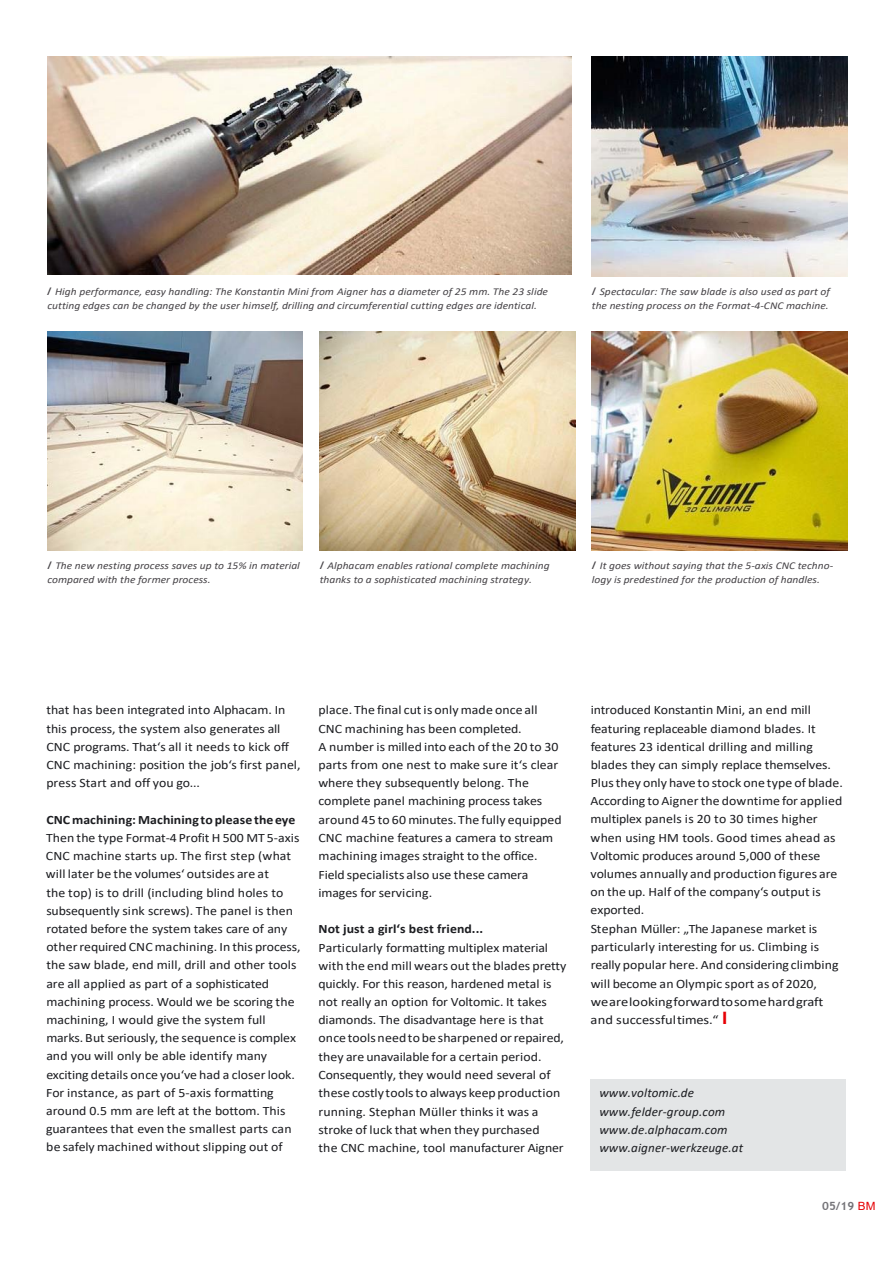
<style>
.page{position:relative;width:893px;height:1263px;background:#fff}
.page>*{position:absolute;margin:0;border:0;box-sizing:border-box;transform-origin:0 0}
.t1{font:12.75px/18.1px "Calibri";color:#1b1c20;scale:1.08 1}
.t2{font:italic 12.75px/18.1px "Calibri";letter-spacing:.01em;color:#1b1c20}
.t3{font:700 12.75px "Calibri";letter-spacing:.005em;color:#1b1c20;scale:1.08 1}
.t4{font:700 11.4px "Trebuchet MS";color:#747378}
.t5{font:italic 10.5px/14.4px "Calibri";color:#454246;scale:1.1 1}
.s1{font-family:"Trebuchet MS";font-weight:700;font-style:normal}
.s2{font-family:"Source Sans Pro";font-weight:600;font-size:18.75px;color:#e60005}
.s3{font-family:"Arial";font-weight:400;color:#e60005}
</style>
<div class="page">
<div style="left:591px;top:1079px;width:255px;height:91px;background:#e3e5e6"></div>
<img style="left:47px;top:56px;width:525px;height:219px">
<img style="left:592px;top:57px;width:255px;height:219px">
<img style="left:47px;top:331px;width:256px;height:220px">
<img style="left:320px;top:331px;width:255px;height:220px">
<img style="left:592px;top:331px;width:255px;height:220px">
<p class="t5" style="left:47px;top:284px;width:457px"><span class="s1">/</span> High performance, easy handling: The Konstantin Mini from Aigner has a diameter of 25 mm. The 23 slide cutting edges can be changed by the user himself, drilling and circumferential cutting edges are identical.</p>
<p class="t5" style="left:592px;top:283px;width:218px"><span class="s1">/</span> Spectacular: The saw blade is also used as part of the nesting process on the Format-4-CNC machine.</p>
<p class="t5" style="left:47px;top:557px;width:231px"><span class="s1">/</span> The new nesting process saves up to 15% in material compared with the former process.</p>
<p class="t5" style="left:320px;top:558px;width:211px"><span class="s1">/</span> Alphacam enables rational complete machining thanks to a sophisticated machining strategy.</p>
<p class="t5" style="left:592px;top:558px;width:221px"><span class="s1">/</span> It goes without saying that the 5-axis CNC techno&shy;logy is predestined for the production of handles.</p>
<p class="t1" style="left:46px;top:701px;width:237px">that has been integrated into Alphacam. In this process, the system also generates all CNC programs. That‘s all it needs to kick off CNC machining: position the job‘s first panel, press Start and off you go...</p>
<p class="t3" style="left:46px;top:811px;width:232px">CNC machining: Machiningtopleasethe eye</p>
<p class="t1" style="left:46px;top:828px;width:237px">Then the type Format-4 Profit H 500 MT 5-axis CNC machine starts up. The first step (what will later be the volumes‘ outsides are at<br>the top) is to drill (including blind holes to subsequently sink screws). The panel is then rotated before the system takes care of any otherrequired CNC machining. In this process, the saw blade, end mill, drill and other tools are all applied as part of a sophisticated machining process. Would we be scoring the machining, I would give the system full marks. But seriously,the sequence is complex and you will only be able identify many exciting details once you‘ve had a closer look.<br>For instance, as part of 5-axis formatting around 0.5 mm are left at the bottom. This guarantees that even the smallest parts can be safely machined without slipping out of</p>
<p class="t1" style="left:318px;top:701px;width:227px">place. The final cutis only made once all CNC machining has been completed.<br>A number is milled into each of the 20 to 30 parts from one nest to make sure it‘s clear where they subsequently belong. The complete panel machining process takes around 45 to 60minutes. The fully equipped CNC machine features a camera to stream machining images straight to the office.<br>Field specialists also use these camera images for servicing.</p>
<p class="t3" style="left:319px;top:920px;width:154px">Not just a girl‘s best friend...</p>
<p class="t1" style="left:319px;top:938px;width:231px">Particularly formatting multiplex material with the end mill wears outthe blades pretty quickly. For this reason, hardened metal is not really an option for Voltomic. It takes diamonds. The disadvantage here is that oncetools needtobe sharpened orrepaired, they are unavailable for a certain period.<br>Consequently, they would need several of these costly toolsto always keep production running. Stephan Müller thinks it was a stroke of luck that when they purchased<br>the CNC machine, tool manufacturer Aigner</p>
<p class="t1" style="left:591px;top:701px;width:235px">introduced Konstantin Mini, an end mill featuring replaceable diamond blades. It features 23 identical drilling and milling blades they can simply replace themselves.<br>Plusthey only have to stock one type of blade.<br>According to Aignerthe downtime for applied multiplex panels is 20 to 30 times higher when using HM tools. Good times ahead as Voltomic produces around 5,000 of these volumes annually and production figures are on the up. Half of the company‘s output is exported.<br>Stephan Müller: „The Japanese market is particularly interesting for us. Climbing is really popular here. And considering climbing will become an Olympic sport as of 2020, wearelookingforwardtosomehardgraft and successfultimes.“ <span class="s2">I</span></p>
<p class="t2" style="left:599px;top:1083px;width:145px">www.voltomic.de www.felder-group.com www.de.alphacam.com www.aigner-werkzeuge.at</p>
<p class="t4" style="left:822px;top:1199px;width:55px">05/19 <span class="s3">BM</span></p>
</div>
